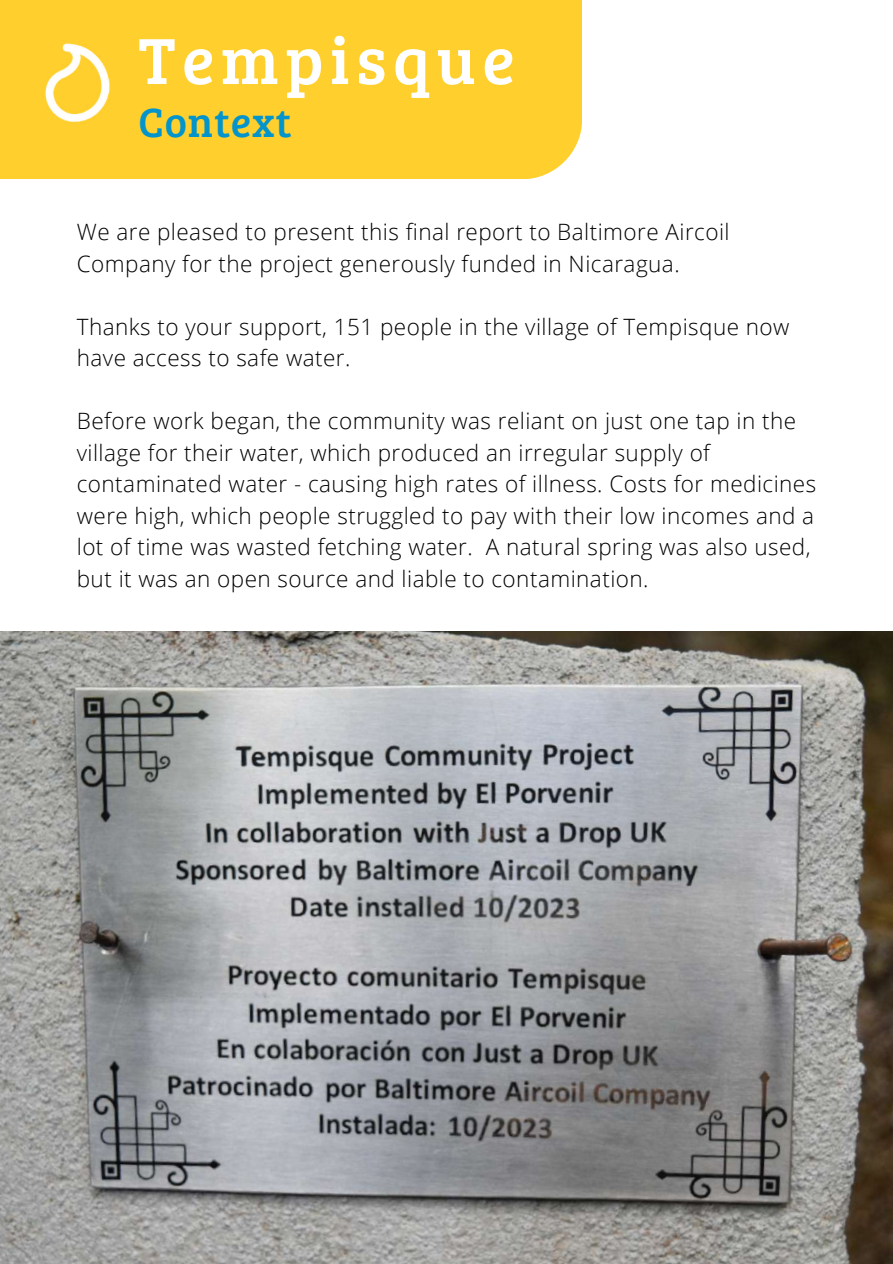
<style>
.page{position:relative;width:893px;height:1264px;background:#fff}
.page>*{position:absolute;margin:0;border:0;box-sizing:border-box;transform-origin:0 0}
.t1{font:67.2px "Bree Serif";letter-spacing:.095em;color:#fff}
.t2{font:700 45.3px/45px "Roboto Condensed";letter-spacing:.13em;color:#fff;text-align:center}
.t3{font:42.3px "Bree Serif";letter-spacing:.02em;color:#0394cb}
.t4{font:300 22.5px/31.5px "Open Sans";letter-spacing:.02em;color:#000}
</style>
<div class="page">
<div style="left:0;top:0;width:582px;height:178px;background:#ffd02d"></div>
<img style="left:0;top:631px;width:892px;height:632px">
<img style="left:45px;top:43px;width:65px;height:80px">
<h1 class="t1" style="left:138px;top:12px;width:378px">Tempisque</h1>
<h3 class="t3" style="left:138px;top:91px;width:154px">Context</h3>
<h2 class="t2" style="left:117px;top:36px;width:259px">Las Jaguas<br>School</h2>
<p class="t4" style="left:77px;top:215px;width:654px">We are pleased to present this final report to Baltimore Aircoil<br>Company for the project generously funded in Nicaragua.</p>
<p class="t4" style="left:77px;top:310px;width:714px">Thanks to your support, 151 people in the village of Tempisque now have access to safe water.</p>
<p class="t4" style="left:77px;top:404px;width:740px">Before work began, the community was reliant on just one tap in the village for their water, which produced an irregular supply of contaminated water - causing high rates of illness. Costs for medicines were high, which people struggled to pay with their low incomes and a lot of time was wasted fetching water. A natural spring was also used, but it was an open source and liable to contamination.</p>
</div>
